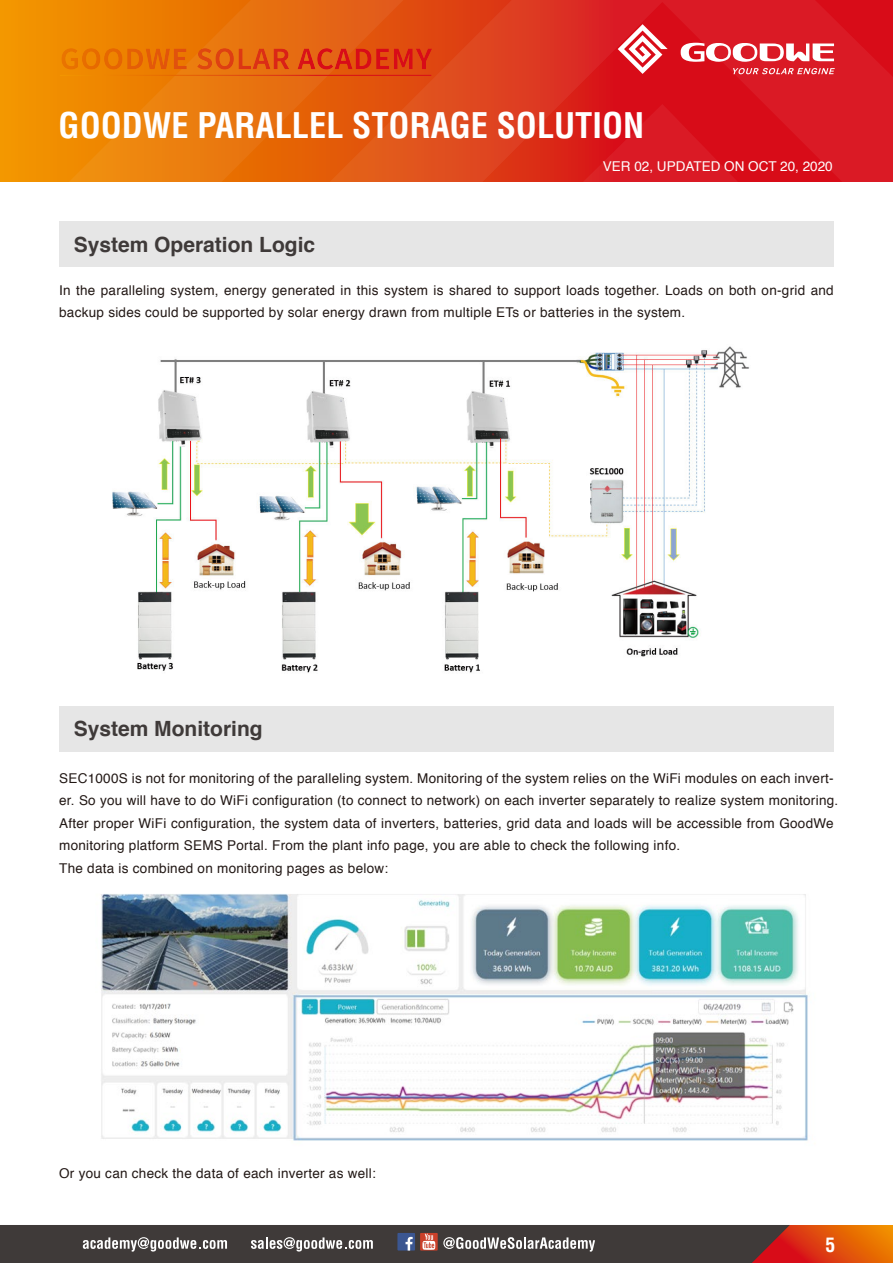
<style>
.page{position:relative;width:893px;height:1263px;background:#fff}
.page>*{position:absolute;margin:0;border:0;box-sizing:border-box;transform-origin:0 0}
.t1{font:700 condensed 34.5px "Helvetica";color:#fff}
.t2{font:700 21px "Helvetica";color:#3f3a39}
.t3{font:700 condensed 19.5px "Helvetica";color:#fff}
.t4{font:13.5px/22.5px "Helvetica";letter-spacing:.02em;color:#221815}
.t5{font:13.5px "Helvetica";color:#fff}
</style>
<div class="page">
<div style="left:0;top:0;width:893px;height:182px;background:#f29200"></div>
<svg style="left:70px;top:0;width:823px;height:182px;background:#e04316"></svg>
<svg style="left:681px;top:43px;width:153px;height:19px;background:#ec8b90"></svg>
<svg style="left:618px;top:24px;width:50px;height:50px;background:#e55f67"></svg>
<svg style="left:733px;top:68px;width:102px;height:6px"></svg>
<svg style="left:61px;top:48px;width:126px;height:22px"></svg>
<svg style="left:197px;top:48px;width:92px;height:22px;background:#e35c10"></svg>
<svg style="left:297px;top:48px;width:135px;height:22px;background:#de3b12"></svg>
<hr style="left:60px;top:75px;width:371px;height:1px;background:#fff">
<svg style="left:0;top:1225px;width:893px;height:38px;background:#624940"></svg>
<div style="left:59px;top:221px;width:774px;height:46px;background:#e6e6e6"></div>
<div style="left:59px;top:706px;width:774px;height:45px;background:#e6e6e6"></div>
<img style="left:101px;top:894px;width:707px;height:247px">
<img style="left:112px;top:346px;width:637px;height:327px">
<h1 class="t1" style="left:59px;top:105px;width:587px">GOODWE PARALLEL STORAGE SOLUTION</h1>
<p class="t5" style="left:603px;top:161px;width:231px">VER 02, UPDATED ON OCT 20, 2020</p>
<h2 class="t2" style="left:74px;top:236px;width:243px">System Operation Logic</h2>
<p class="t4" style="left:59px;top:280px;width:776px">In the paralleling system, energy generated in this system is shared to support loads together. Loads on both on-grid and backup sides could be supported by solar energy drawn from multiple ETs or batteries in the system.</p>
<h2 class="t2" style="left:74px;top:721px;width:191px">System Monitoring</h2>
<p class="t4" style="left:59px;top:768px;width:781px">SEC1000S is not for monitoring of the paralleling system. Monitoring of the system relies on the WiFi modules on each invert&shy;er. So you will have to do WiFi configuration (to connect to network) on each inverter separately to realize system monitoring.<br>After proper WiFi configuration, the system data of inverters, batteries, grid data and loads will be accessible from GoodWe monitoring platform SEMS Portal. From the plant info page, you are able to check the following info.<br>The data is combined on monitoring pages as below:</p>
<p class="t4" style="left:59px;top:1163px;width:318px">Or you can check the data of each inverter as well:</p>
<h3 class="t3" style="left:825px;top:1233px;width:11px">5</h3>
</div>
